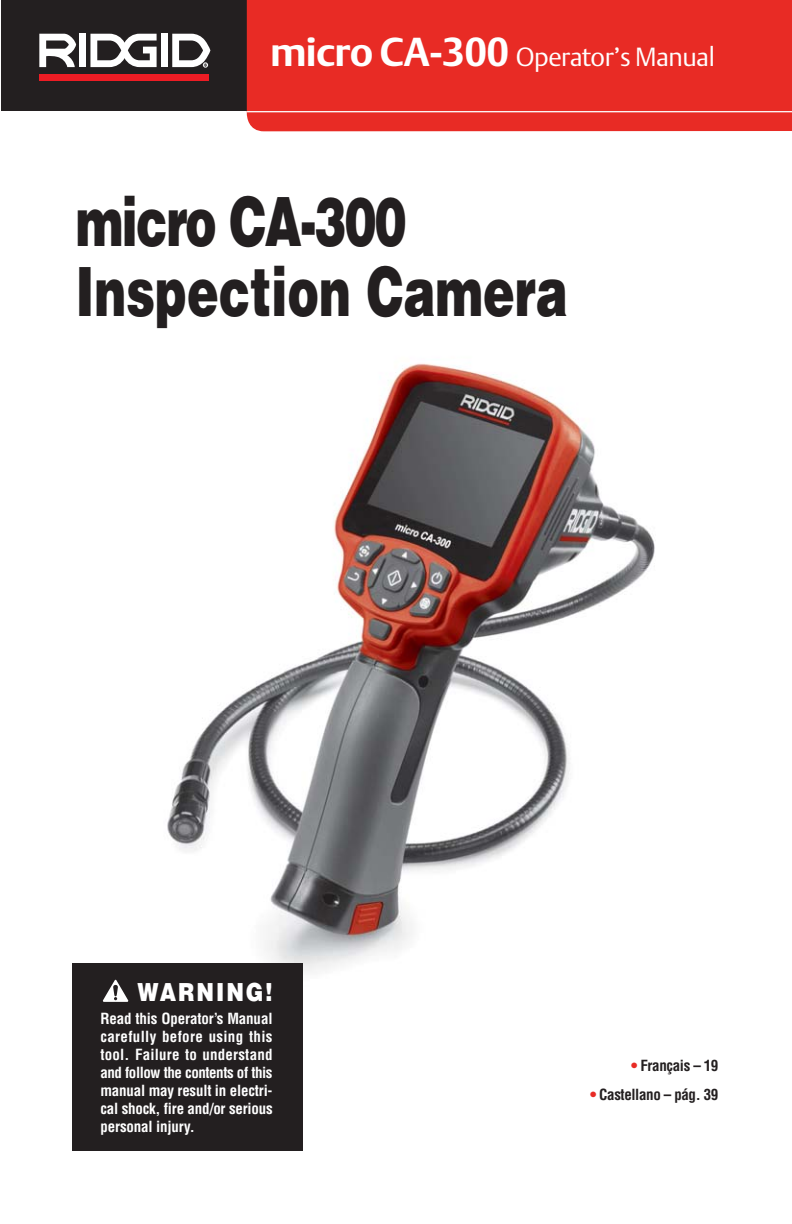
<style>
.page{position:relative;width:792px;height:1224px;background:#fff}
.page>*{position:absolute;margin:0;border:0;box-sizing:border-box;transform-origin:0 0}
.t1{font:900 68px/70px "Helvetica";color:#231f20;scale:.7 1}
.t2{font:26px "DTL Argo T Light";letter-spacing:-.02em;color:#fff}
.t3{font:900 25px "Helvetica";letter-spacing:.09em;color:#fff;scale:.85 1}
.t4{font:700 condensed 15px/18px "Helvetica";letter-spacing:-.015em;color:#fff;text-align:justify}
.t5{font:700 condensed 15px "Helvetica";letter-spacing:-.025em;color:#231f20}
.s1{font-family:"DTL Argo T";font-weight:700;font-size:40px}
.s2{color:#e82b25}
</style>
<div class="page">
<img style="left:103px;top:363px;width:552px;height:635px">
<div style="left:72px;top:964px;width:230px;height:187px;background:#231f20"></div>
<svg style="left:103px;top:980px;width:26px;height:22px"></svg>
<div style="left:1px;top:0;width:253px;height:111px;background:#231f20"></div>
<div style="left:39px;top:74px;width:170px;height:7px;background:#ed1c24"></div>
<div style="left:79px;top:34px;width:7px;height:33px;background:#fff"></div>
<div style="left:161px;top:34px;width:7px;height:33px;background:#fff"></div>
<svg style="left:39px;top:34px;width:37px;height:33px"></svg>
<svg style="left:90px;top:34px;width:67px;height:33px"></svg>
<svg style="left:172px;top:34px;width:38px;height:33px"></svg>
<div style="left:247px;top:0;width:545px;height:131px;background:#e82b25"></div>
<hr style="left:247px;top:111px;width:545px;height:1px;background:#fff">
<h2 class="t2" style="left:270px;top:46px;width:446px"><span class="s1">micro CA-300</span> Operator’s Manual</h2>
<h1 class="t1" style="left:76px;top:193px;width:704px">micro CA-300<br>Inspection Camera</h1>
<h3 class="t3" style="left:137px;top:983px;width:160px">WARNING!</h3>
<p class="t4" style="left:100px;top:1010px;width:174px">Read this Operator’s Man ual carefully before using this tool. Failure to understand and follow the contents of this manual may result in electri&shy;cal shock, fire and/or serious person al injury.</p>
<p class="t5" style="left:631px;top:1060px;width:89px"><span class="s2">•</span> Français – 19</p>
<p class="t5" style="left:590px;top:1089px;width:130px"><span class="s2">•</span> Castellano – pág. 39</p>
</div>
